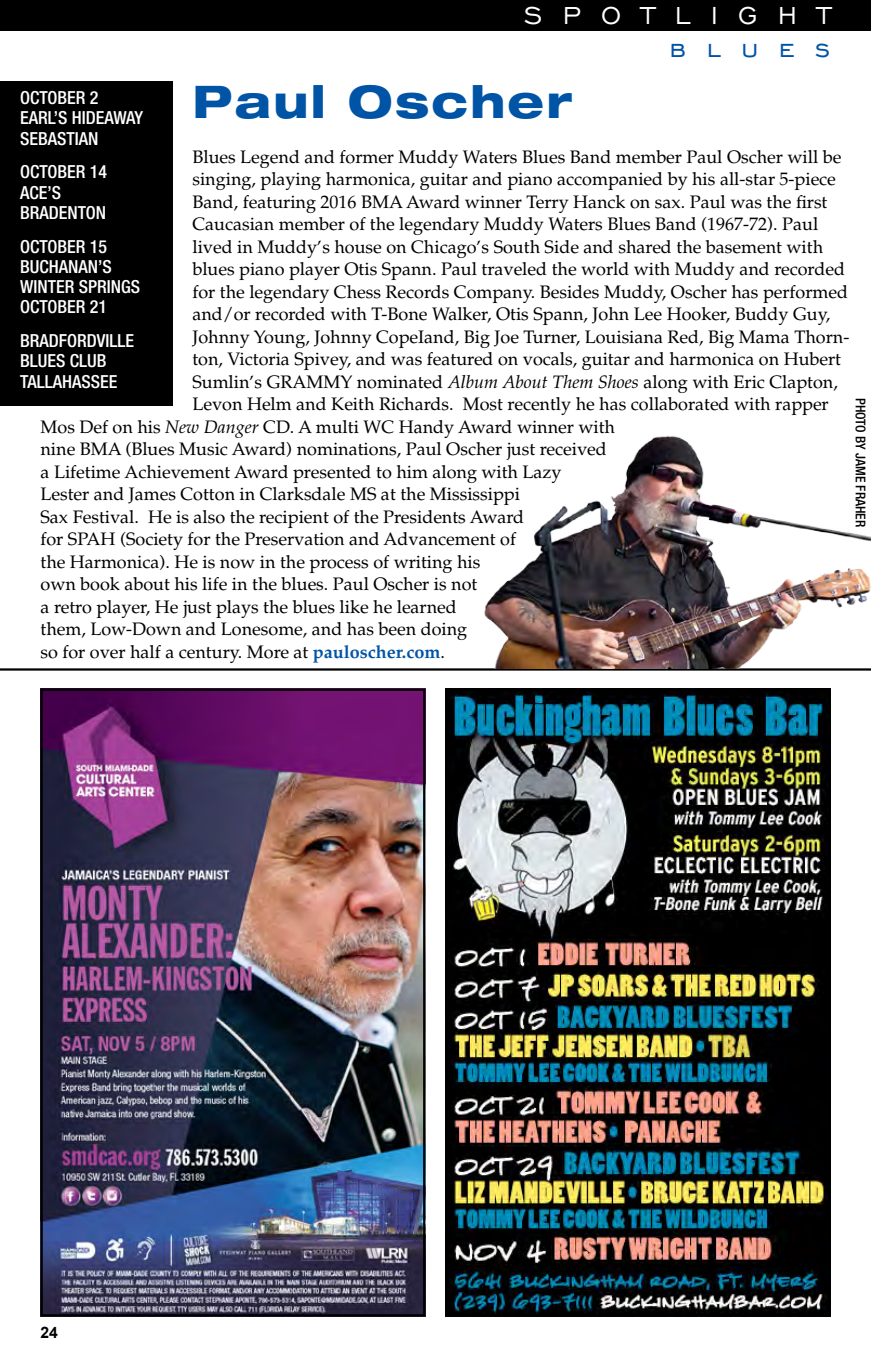
<style>
.page{position:relative;width:871px;height:1357px;background:#fff}
.page>*{position:absolute;margin:0;border:0;box-sizing:border-box;transform-origin:0 0}
.t1{font:800 expanded 45px "Helvetica Neue";letter-spacing:.05em;color:#0054a6}
.t2{font:31.5px "Engravers Gothic BT";letter-spacing:.64em;color:#fff}
.t3{font:31.5px "Engravers Gothic BT";letter-spacing:.64em;color:#0054a6}
.t4{font:18px "Palatino";color:#000}
.t5{font:500 condensed 18px/20.2px "Helvetica Neue";color:#fff}
.t6{font:700 15.75px "Arial";color:#000}
.t7{font:500 condensed 13.5px "Helvetica Neue";color:#000}
.s1{font-style:italic}
.s2{font-weight:700;color:#0054a6}
</style>
<div class="page">
<img style="left:449px;top:691px;width:378px;height:622px">
<div style="left:446px;top:688px;width:384px;height:628px;border:2px solid #000"></div>
<img style="left:43px;top:691px;width:379px;height:622px">
<div style="left:40px;top:688px;width:385px;height:628px;border:2px solid #000"></div>
<hr style="left:0;top:668px;width:871px;height:2px;background:#000">
<div style="left:0;top:0;width:871px;height:30px;background:#000"></div>
<img style="left:484px;top:436px;width:387px;height:232px">
<div style="left:0;top:81px;width:172px;height:324px;background:#000"></div>
<h2 class="t2" style="left:524px;top:-2px;width:308px">SPOTLIGHT</h2>
<h2 class="t3" style="left:669px;top:31px;width:162px">blues</h2>
<h1 class="t1" style="left:192px;top:73px;width:381px">Paul Oscher</h1>
<p class="t4" style="left:192px;top:146px;width:650px">Blues Legend and former Muddy Waters Blues Band member Paul Oscher will be</p>
<p class="t4" style="left:192px;top:169px;width:645px">singing, playing harmonica, guitar and piano accompanied by his all-star 5-piece</p>
<p class="t4" style="left:192px;top:191px;width:636px">Band, featuring 2016 BMA Award winner Terry Hanck on sax. Paul was the first</p>
<p class="t4" style="left:192px;top:214px;width:627px">Caucasian member of the legendary Muddy Waters Blues Band (1967-72). Paul</p>
<p class="t4" style="left:192px;top:236px;width:632px">lived in Muddy’s house on Chicago’s South Side and shared the basement with</p>
<p class="t4" style="left:192px;top:259px;width:654px">blues piano player Otis Spann. Paul traveled the world with Muddy and recorded</p>
<p class="t4" style="left:192px;top:281px;width:657px">for the legendary Chess Records Company. Besides Muddy, Oscher has performed</p>
<p class="t4" style="left:192px;top:304px;width:639px">and/or recorded with T-Bone Walker, Otis Spann, John Lee Hooker, Buddy Guy,</p>
<p class="t4" style="left:192px;top:326px;width:658px">Johnny Young, Johnny CopeIand, Big Joe Turner, Louisiana Red, Big Mama Thorn-</p>
<p class="t4" style="left:192px;top:349px;width:650px">ton, Victoria Spivey, and was featured on vocals, guitar and harmonica on Hubert</p>
<p class="t4" style="left:192px;top:371px;width:647px">Sumlin’s GRAMMY nominated <span class="s1">Album About Them Shoes</span> along with Eric Clapton,</p>
<p class="t4" style="left:192px;top:394px;width:638px">Levon Helm and Keith Richards. Most recently he has collaborated with rapper</p>
<p class="t4" style="left:40px;top:416px;width:576px">Mos Def on his <span class="s1">New Danger</span> CD. A multi WC Handy Award winner with</p>
<p class="t4" style="left:40px;top:439px;width:568px">nine BMA (Blues Music Award) nominations, Paul Oscher just received</p>
<p class="t4" style="left:40px;top:461px;width:522px">a Lifetime Achievement Award presented to him along with Lazy</p>
<p class="t4" style="left:40px;top:484px;width:481px">Lester and James Cotton in Clarksdale MS at the Mississippi</p>
<p class="t4" style="left:40px;top:506px;width:485px">Sax Festival. He is also the recipient of the Presidents Award</p>
<p class="t4" style="left:40px;top:529px;width:477px">for SPAH (Society for the Preservation and Advancement of</p>
<p class="t4" style="left:40px;top:551px;width:441px">the Harmonica). He is now in the process of writing his</p>
<p class="t4" style="left:40px;top:574px;width:438px">own book about his life in the blues. Paul Oscher is not</p>
<p class="t4" style="left:40px;top:596px;width:418px">a retro player, He just plays the blues like he learned</p>
<p class="t4" style="left:40px;top:619px;width:428px">them, Low-Down and Lonesome, and has been doing</p>
<p class="t4" style="left:40px;top:641px;width:406px">so for over half a century. More at <span class="s2">pauloscher.com</span>.</p>
<p class="t5" style="left:20px;top:87px;width:124px">OCTOBER 2<br>EARL’S HIDEAWAY<br>SEBASTIAN</p>
<p class="t5" style="left:20px;top:162px;width:88px">OCTOBER 14<br>ACE’S<br>BRADENTON</p>
<p class="t5" style="left:20px;top:236px;width:121px">OCTOBER 15<br>BUCHANAN’S<br>WINTER SPRINGS<br>OCTOBER 21</p>
<p class="t5" style="left:20px;top:330px;width:115px">BRADFORDVILLE<br>BLUES CLUB<br>TALLAHASSEE</p>
<p class="t7" style="left:869px;top:398px;width:131px;rotate:90deg">PHOTO BY JAME FRAHER</p>
<p class="t6" style="left:40px;top:1322px;width:19px">24</p>
</div>
